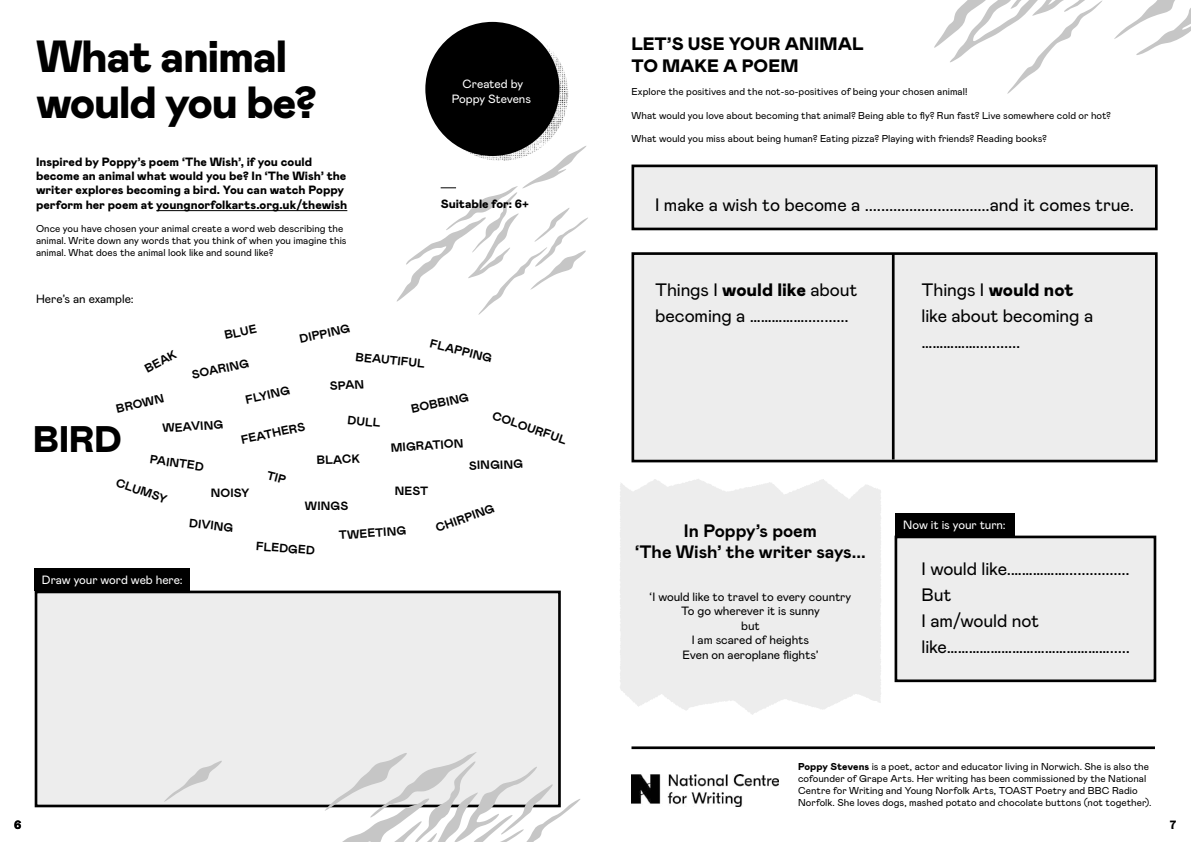
<style>
.page{position:relative;width:1191px;height:842px;background:#fff}
.page>*{position:absolute;margin:0;border:0;box-sizing:border-box;transform-origin:0 0}
.t1{font:900 45px/46.5px "Mabry Pro";letter-spacing:-.035em;color:#000}
.t2{font:900 37px "Mabry Pro";color:#000}
.t3{font:18px/26px "Mabry Pro";letter-spacing:-.005em;color:#000}
.t4{font:700 18px/21.6px "Mabry Pro";letter-spacing:-.005em;color:#000;text-align:center}
.t5{font:900 18px/21.6px "Mabry Pro";letter-spacing:-.005em;color:#000}
.t6{font:900 12px/14.4px "Mabry Pro";color:#000}
.t7{font:700 12px "Mabry Pro";letter-spacing:.01em;color:#000}
.t8{font:12px/14.4px "Mabry Pro";letter-spacing:-.005em;color:#000;text-align:center}
.t9{font:12px/14.4px "Mabry Pro";letter-spacing:-.005em;color:#fff;text-align:center}
.t10{font:10px/12px "Mabry Pro";letter-spacing:.005em;color:#000}
.s1{font-weight:900}
</style>
<div class="page">
<img style="left:434px;top:27px;width:134px;height:134px;border-radius:67px">
<svg style="left:620px;top:479px;width:261px;height:236px;background:#eee"></svg>
<div style="left:633px;top:166px;width:523px;height:63px;background:#ededed"></div>
<div style="left:631px;top:165px;width:526px;height:65px;border:3px solid #000"></div>
<div style="left:633px;top:254px;width:523px;height:207px;background:#ededed"></div>
<div style="left:631px;top:252px;width:526px;height:210px;border:3px solid #000"></div>
<div style="left:36px;top:592px;width:523px;height:214px;background:#ededed"></div>
<div style="left:35px;top:591px;width:526px;height:216px;border:3px solid #000"></div>
<hr style="left:156px;top:210px;width:191px;height:1px;background:#000">
<div style="left:896px;top:537px;width:259px;height:144px;background:#ededed"></div>
<div style="left:894px;top:536px;width:262px;height:146px;border:3px solid #000"></div>
<div style="left:894px;top:513px;width:120px;height:23px;background:#000"></div>
<div style="left:35px;top:568px;width:155px;height:23px;background:#000"></div>
<hr style="left:892px;top:254px;width:2px;height:205px;background:#000">
<img style="left:631px;top:775px;width:147px;height:32px">
<hr style="left:631px;top:746px;width:524px;height:3px;background:#000">
<div style="left:425px;top:22px;width:134px;height:134px;background:#000;border-radius:50%"></div>
<svg style="left:292px;top:748px;width:289px;height:94px"></svg>
<svg style="left:164px;top:761px;width:58px;height:41px"></svg>
<svg style="left:934px;top:0;width:257px;height:94px"></svg>
<svg style="left:396px;top:145px;width:192px;height:170px"></svg>
<h1 class="t1" style="left:36px;top:32px;width:282px">What animal would you be?</h1>
<p class="t6" style="left:36px;top:154px;width:313px">Inspired by Poppy’s poem ‘The Wish’, if you could become an animal what would you be? In ‘The Wish’ the writer explores becoming a bird. You can watch Poppy perform her poem at youngnorfolkarts.org.uk/thewish</p>
<p class="t10" style="left:36px;top:222px;width:312px">Once you have chosen your animal create a word web describing the animal. Write down any words that you think of when you imagine this animal. What does the animal look like and sound like?</p>
<p class="t8" style="left:36px;top:291px;width:99px">Here’s an example:</p>
<p class="t9" style="left:452px;top:76px;width:81px">Created by<br>Poppy Stevens</p>
<p class="t6" style="left:441px;top:196px;width:90px">Suitable for: 6+</p>
<p class="t7" style="left:223px;top:327px;width:34px;rotate:-12deg">BLUE</p>
<p class="t7" style="left:298px;top:331px;width:53px;rotate:-12deg">DIPPING</p>
<p class="t7" style="left:432px;top:335px;width:65px;rotate:14deg">FLAPPING</p>
<p class="t7" style="left:141px;top:362px;width:36px;rotate:-28deg">BEAK</p>
<p class="t7" style="left:356px;top:348px;width:71px;rotate:6deg">BEAUTIFUL</p>
<p class="t7" style="left:190px;top:367px;width:59px;rotate:-12deg">SOARING</p>
<p class="t7" style="left:329px;top:378px;width:36px;rotate:-4deg">SPAN</p>
<p class="t7" style="left:244px;top:391px;width:47px;rotate:-12deg">FLYING</p>
<p class="t7" style="left:239px;top:431px;width:67px;rotate:-12deg">FEATHERS</p>
<p class="t7" style="left:409px;top:401px;width:60px;rotate:-12deg">BOBBING</p>
<p class="t7" style="left:114px;top:401px;width:50px;rotate:-13deg">BROWN</p>
<p class="t7" style="left:162px;top:420px;width:62px;rotate:-4deg">WEAVING</p>
<p class="t7" style="left:495px;top:407px;width:79px;rotate:19deg">COLOURFUL</p>
<p class="t7" style="left:348px;top:411px;width:35px;rotate:6deg">DULL</p>
<h2 class="t2" style="left:33px;top:413px;width:91px">BIRD</h2>
<p class="t7" style="left:390px;top:439px;width:74px;rotate:-4deg">MIGRATION</p>
<p class="t7" style="left:316px;top:451px;width:45px;rotate:-2deg">BLACK</p>
<p class="t7" style="left:151px;top:451px;width:56px;rotate:8deg">PAINTED</p>
<p class="t7" style="left:469px;top:457px;width:55px;rotate:-2deg">SINGING</p>
<p class="t7" style="left:433px;top:520px;width:63px;rotate:-20deg">CHIRPING</p>
<p class="t7" style="left:119px;top:474px;width:55px;rotate:19deg">CLUMSY</p>
<p class="t7" style="left:395px;top:482px;width:35px">NEST</p>
<p class="t7" style="left:305px;top:497px;width:45px">WINGS</p>
<p class="t7" style="left:211px;top:484px;width:40px">NOISY</p>
<p class="t7" style="left:190px;top:514px;width:46px;rotate:6deg">DIVING</p>
<p class="t7" style="left:338px;top:527px;width:69px;rotate:-4deg">TWEETING</p>
<p class="t9" style="left:42px;top:572px;width:142px">Draw your word web here:</p>
<p class="t7" style="left:257px;top:537px;width:61px;rotate:4deg">FLEDGED</p>
<h3 class="t5" style="left:631px;top:33px;width:234px">LET’S USE YOUR ANIMAL<br>TO MAKE A POEM</h3>
<p class="t10" style="left:631px;top:85px;width:337px">Explore the positives and the not-so-positives of being your chosen animal!</p>
<p class="t10" style="left:631px;top:109px;width:481px">What would you love about becoming that animal? Being able to fly? Run fast? Live somewhere cold or hot?</p>
<p class="t10" style="left:631px;top:132px;width:417px">What would you miss about being human? Eating pizza? Playing with friends? Reading books?</p>
<h3 class="t3" style="left:655px;top:191px;width:480px">I make a wish to become a ...............................and it comes true.</h3>
<h3 class="t3" style="left:655px;top:275px;width:204px">Things I <span class="s1">would like</span> about becoming a ……………...........</h3>
<h3 class="t3" style="left:921px;top:275px;width:173px">Things I <span class="s1">would not </span>like about becoming a ……………...........</h3>
<h3 class="t4" style="left:635px;top:519px;width:232px">In Poppy’s poem<br>‘The Wish’ the writer says...</h3>
<p class="t8" style="left:649px;top:589px;width:203px">‘I would like to travel to every country<br>To go wherever it is sunny<br>but<br>I am scared of heights<br>Even on aeroplane flights’</p>
<p class="t9" style="left:903px;top:517px;width:104px">Now it is your turn:</p>
<h3 class="t3" style="left:921px;top:555px;width:210px">I would like.……………................<br>But<br>I am/would not like……………………………………….....</h3>
<p class="t10" style="left:798px;top:760px;width:355px"><span class="s1">Poppy Stevens</span> is a poet, actor and educator living in Norwich. She is also the cofounder of Grape Arts. Her writing has been commissioned by the National Centre for Writing and Young Norfolk Arts, TOAST Poetry and BBC Radio Norfolk. She loves dogs, mashed potato and chocolate buttons (not together).</p>
<p class="t6" style="left:14px;top:817px;width:9px">6</p>
<p class="t6" style="left:1169px;top:817px;width:8px">7</p>
</div>
